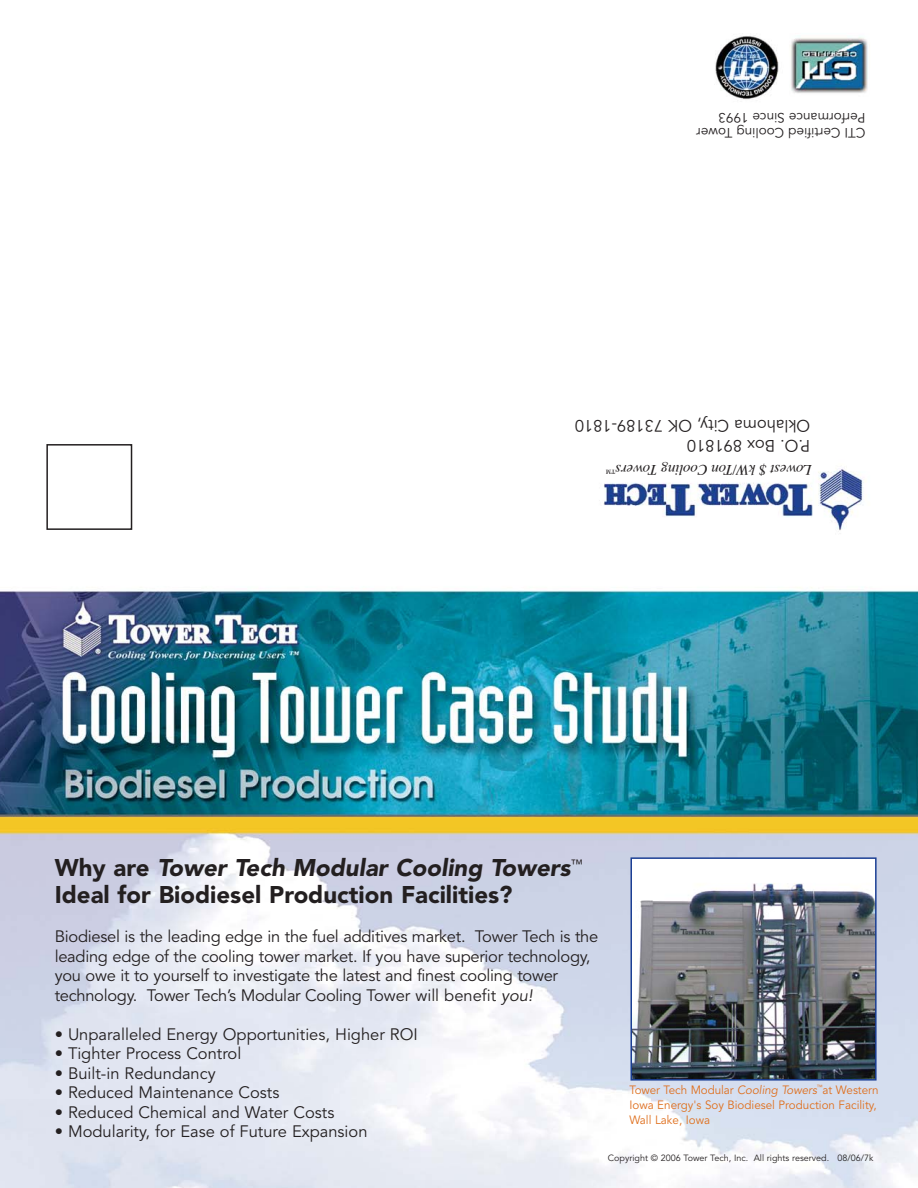
<style>
.page{position:relative;width:918px;height:1188px;background:#fff}
.page>*{position:absolute;margin:0;border:0;box-sizing:border-box;transform-origin:0 0}
.t1{font:900 24px/27px "Avenir";color:#231f20}
.t2{font:16.5px/19.5px "Avenir";letter-spacing:-.015em;color:#231f20}
.t3{font:italic 15px "Times";letter-spacing:-.015em;color:#231f20}
.t4{font:13.5px/15px "Avenir";color:#231f20}
.t5{font:12px/15px "Avenir";color:#df6f1d}
.t6{font:italic 12px "Times";color:#231f20}
.t7{font:9px "Avenir";color:#231f20}
</style>
<div class="page">
<img style="left:0;top:35px;width:918px;height:1153px">
<div style="left:47px;top:445px;width:85px;height:84px;background:#fff"></div>
<div style="left:46px;top:444px;width:86px;height:86px;border:2px solid #231f20"></div>
<img style="left:634px;top:860px;width:240px;height:218px">
<div style="left:631px;top:857px;width:246px;height:224px;border:2px solid #1b3f94"></div>
<p class="t4" style="left:865px;top:139px;width:171px;rotate:-180deg">CTI Certified Cooling Tower<br>Performance Since 1993</p>
<p class="t2" style="left:810px;top:453px;width:237px;rotate:-180deg">P.O. Box 891810<br>Oklahoma City, OK 73189-1810</p>
<p class="t6" style="left:616px;top:475px;width:13px;rotate:-180deg">™</p>
<p class="t3" style="left:812px;top:475px;width:198px;rotate:-180deg">Lowest $ kW/Ton Cooling Towers</p>
<h1 class="t1" style="left:55px;top:856px;width:529px">Why are Tower Tech Modular Cooling Towers<sup>™<br></sup>Ideal for Biodiesel Production Facilities?</h1>
<p class="t2" style="left:55px;top:928px;width:545px">Biodiesel is the leading edge in the fuel additives market. Tower Tech is the leading edge of the cooling tower market. If you have superior technology, you owe it to yourself to investigate the latest and finest cooling tower technology. Tower Tech’s Modular Cooling Tower will benefit you!</p>
<p class="t2" style="left:55px;top:1026px;width:365px">• Unparalleled Energy Opportunities, Higher ROI</p>
<p class="t2" style="left:55px;top:1045px;width:188px">• Tighter Process Control</p>
<p class="t2" style="left:55px;top:1065px;width:163px">• Built-in Redundancy</p>
<p class="t2" style="left:55px;top:1084px;width:226px">• Reduced Maintenance Costs</p>
<p class="t2" style="left:55px;top:1104px;width:281px">• Reduced Chemical and Water Costs</p>
<p class="t2" style="left:55px;top:1123px;width:314px">• Modularity, for Ease of Future Expansion</p>
<p class="t5" style="left:629px;top:1084px;width:251px">Tower Tech Modular Cooling Towers<sup>™</sup>at Western<br>Iowa Energy's Soy Biodiesel Production Facility,<br>Wall Lake, Iowa</p>
<p class="t7" style="left:608px;top:1155px;width:267px">Copyright © 2006 Tower Tech, Inc. All rights reserved. 08/06/7k</p>
</div>
